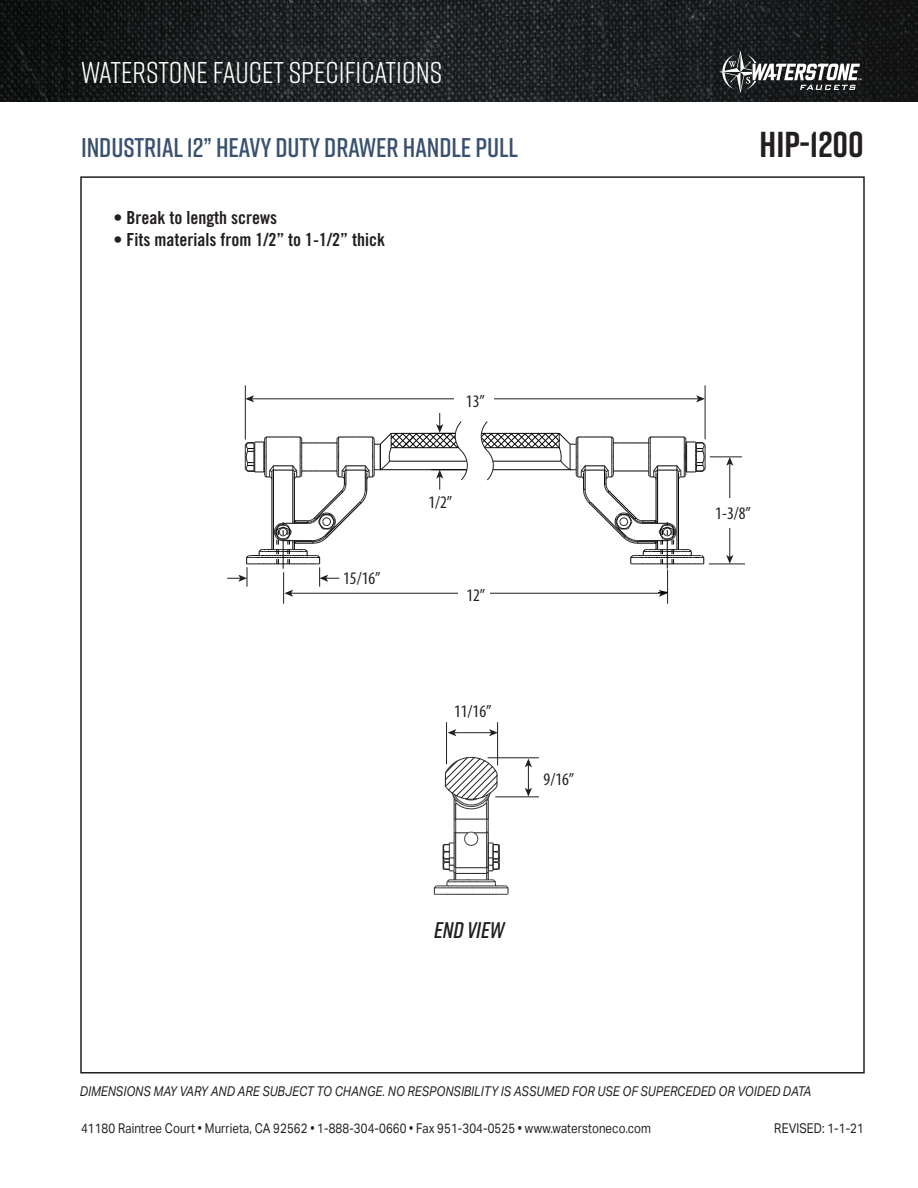
<style>
.page{position:relative;width:918px;height:1188px;background:#fff}
.page>*{position:absolute;margin:0;border:0;box-sizing:border-box;transform-origin:0 0}
.t1{font:700 36px "Rift";color:#231f20}
.t2{font:30px "Rift";color:#fff}
.t3{font:600 27px "Rift";letter-spacing:-.005em;color:#395170}
.t4{font:italic 600 22.65px "Rift";color:#231f20}
.t5{font:italic 600 19.35px "Rift";color:#231f20}
.t6{font:18px "Trade Gothic Bold Cond Twenty";color:#231f20}
.t7{font:condensed 17.7px "Myriad Pro";color:#231f20}
.t8{font:13.5px "Aktiv Grotesk";letter-spacing:.01em;color:#231f20;scale:.85 1}
.t9{font:italic 13.5px "Aktiv Grotesk";letter-spacing:.01em;color:#231f20;scale:.85 1}
</style>
<div class="page">
<img style="left:0;top:0;width:918px;height:101px">
<svg style="left:719px;top:51px;width:142px;height:42px"></svg>
<svg style="left:244px;top:385px;width:501px;height:219px"></svg>
<div style="left:709px;top:498px;width:33px;height:30px;background:#fff"></div>
<hr style="left:283px;top:572px;width:1px;height:32px;background:#231f20">
<hr style="left:667px;top:570px;width:1px;height:34px;background:#231f20">
<div style="left:459px;top:588px;width:31px;height:12px;background:#fff"></div>
<hr style="left:705px;top:385px;width:1px;height:54px;background:#231f20">
<hr style="left:245px;top:385px;width:1px;height:55px;background:#231f20">
<hr style="left:252px;top:398px;width:447px;height:1px;background:#231f20">
<svg style="left:696px;top:395px;width:9px;height:7px"></svg>
<svg style="left:245px;top:395px;width:9px;height:7px"></svg>
<div style="left:454px;top:388px;width:40px;height:25px;background:#fff"></div>
<svg style="left:227px;top:413px;width:479px;height:184px"></svg>
<hr style="left:497px;top:722px;width:1px;height:43px;background:#231f20">
<hr style="left:446px;top:722px;width:1px;height:42px;background:#231f20">
<hr style="left:454px;top:732px;width:38px;height:1px;background:#231f20">
<svg style="left:489px;top:729px;width:9px;height:7px"></svg>
<svg style="left:448px;top:729px;width:8px;height:7px"></svg>
<hr style="left:495px;top:796px;width:44px;height:1px;background:#231f20">
<hr style="left:488px;top:757px;width:51px;height:1px;background:#231f20">
<svg style="left:525px;top:759px;width:7px;height:38px"></svg>
<svg style="left:434px;top:757px;width:75px;height:138px"></svg>
<h2 class="t2" style="left:81px;top:51px;width:363px">WATERSTONE FAUCET SPECIFICATIONS</h2>
<p class="t3" style="left:81px;top:128px;width:439px">INDUSTRIAL 12” HEAVY DUTY DRAWER HANDLE PULL</p>
<p class="t1" style="left:760px;top:119px;width:106px">HIP-1200</p>
<p class="t6" style="left:113px;top:207px;width:165px">• Break to length screws</p>
<p class="t6" style="left:113px;top:229px;width:273px">• Fits materials from 1/2” to 1-1/2” thick</p>
<p class="t7" style="left:343px;top:568px;width:39px">15/16”</p>
<p class="t7" style="left:466px;top:390px;width:20px">13”</p>
<p class="t7" style="left:428px;top:492px;width:25px">1/2”</p>
<p class="t7" style="left:466px;top:584px;width:20px">12”</p>
<p class="t7" style="left:454px;top:700px;width:39px">11/16”</p>
<p class="t7" style="left:544px;top:768px;width:32px">9/16”</p>
<p class="t5" style="left:440px;top:913px;width:65px">SIDE VIEW</p>
<p class="t4" style="left:434px;top:914px;width:72px">END VIEW</p>
<p class="t7" style="left:715px;top:502px;width:37px">1-3/8”</p>
<p class="t9" style="left:80px;top:1083px;width:862px">DIMENSIONS MAY VARY AND ARE SUBJECT TO CHANGE. NO RESPONSIBILITY IS ASSUMED FOR USE OF SUPERCEDED OR VOIDED DATA</p>
<p class="t8" style="left:81px;top:1120px;width:672px">41180 Raintree Court • Murrieta, CA 92562 • 1-888-304-0660 • Fax 951-304-0525 • www.waterstoneco.com</p>
<p class="t8" style="left:774px;top:1121px;width:107px">REVISED: 1-1-21</p>
</div>
